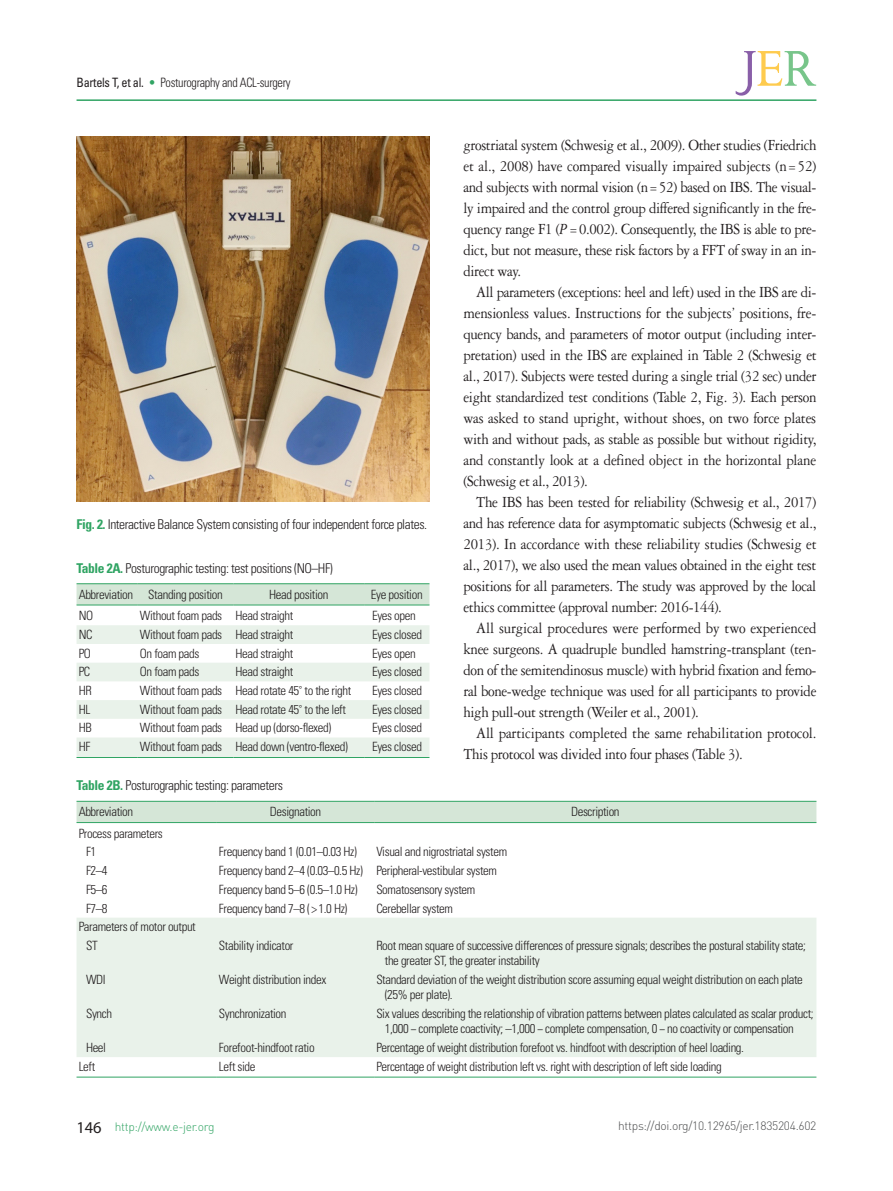
<style>
.page{position:relative;width:893px;height:1191px;background:#fff}
.page>*{position:absolute;margin:0;border:0;box-sizing:border-box;transform-origin:0 0}
.본문_영문{font:16.5px/21px "Garamond 3 LT Std";letter-spacing:-.025em;color:#231f20;text-align:justify;scale:.9 1}
.표제목_그림설명{font:300 condensed 13.5px "Univers LT Std";letter-spacing:-.03em;color:#231f20}
.t1{font:300 condensed 12.9px "Univers LT Std";letter-spacing:-.025em;color:#231f20;scale:.95 1}
.표본문{font:300 condensed 12.75px/15.3px "Univers LT Std";letter-spacing:-.03em;color:#231f20}
.t2{font:300 12px "DIN Pro";letter-spacing:-.025em;color:#4b4c4d}
.t3{font:300 12px "DIN Pro";letter-spacing:-.025em;color:#30a463}
.s1{font-weight:400}
.s2{color:#30a463}
.s3{font-style:italic}
.s4{font-weight:700;color:#30a463}
.s5{font-family:"Garamond 3 LT Std";font-weight:400;font-stretch:normal}
.s6{font-family:"Trade Gothic LT Std";font-stretch:normal}
.s7{font-family:"Myriad Pro";font-weight:400;font-size:16.5px;color:#231f20}
</style>
<div class="page">
<hr style="left:77px;top:99px;width:739px;height:2px;background:#30a463">
<svg style="left:736px;top:51px;width:80px;height:45px"></svg>
<svg style="left:77px;top:584px;width:352px;height:21px;background:#cfe3d2"></svg>
<svg style="left:77px;top:625px;width:352px;height:132px;fill:#e9f2ea"></svg>
<hr style="left:77px;top:583px;width:61px;height:1px;background:#30a463">
<hr style="left:138px;top:583px;width:95px;height:1px;background:#30a463">
<hr style="left:233px;top:583px;width:131px;height:1px;background:#30a463">
<hr style="left:364px;top:583px;width:65px;height:1px;background:#30a463">
<hr style="left:77px;top:605px;width:61px;height:1px;background:#30a463">
<hr style="left:138px;top:605px;width:95px;height:1px;background:#30a463">
<hr style="left:233px;top:605px;width:131px;height:1px;background:#30a463">
<hr style="left:364px;top:605px;width:65px;height:1px;background:#30a463">
<hr style="left:77px;top:757px;width:61px;height:1px;background:#30a463">
<hr style="left:138px;top:757px;width:95px;height:1px;background:#30a463">
<hr style="left:233px;top:757px;width:131px;height:1px;background:#30a463">
<hr style="left:364px;top:757px;width:65px;height:1px;background:#30a463">
<div style="left:77px;top:802px;width:739px;height:20px;background:#d5e6d7"></div>
<div style="left:77px;top:918px;width:739px;height:139px;background:#e9f2ea"></div>
<hr style="left:77px;top:801px;width:140px;height:1px;background:#30a463">
<hr style="left:217px;top:801px;width:157px;height:1px;background:#30a463">
<hr style="left:374px;top:801px;width:442px;height:1px;background:#30a463">
<hr style="left:77px;top:822px;width:140px;height:1px;background:#30a463">
<hr style="left:217px;top:822px;width:157px;height:1px;background:#30a463">
<hr style="left:374px;top:822px;width:442px;height:1px;background:#30a463">
<hr style="left:77px;top:1076px;width:140px;height:1px;background:#30a463">
<hr style="left:217px;top:1076px;width:157px;height:1px;background:#30a463">
<hr style="left:374px;top:1076px;width:442px;height:1px;background:#30a463">
<img style="left:77px;top:136px;width:352px;height:365px">
<p class="t1" style="left:77px;top:74px;width:227px"><span class="s1">Bartels T, et al.</span> <span class="s2">•</span> Posturography and ACL-surgery</p>
<p class="본문_영문" style="left:463px;top:134px;width:394px">grostriatal system (Schwesig et al., 2009). Other studies (Friedrich et al., 2008) have compared visually impaired subjects (n=52) and subjects with normal vision (n=52) based on IBS. The visual&shy;ly impaired and the control group differed significantly in the fre&shy;quency range F1 (<span class="s3">P</span>=0.002). Consequently, the IBS is able to pre&shy;dict, but not measure, these risk factors by a FFT of sway in an in&shy;direct way.</p>
<p class="본문_영문" style="left:463px;top:281px;width:394px;text-indent:13px">All parameters (exceptions: heel and left) used in the IBS are di&shy;mensionless values. Instructions for the subjects’ positions, fre&shy;quency bands, and parameters of motor output (including inter&shy;pretation) used in the IBS are explained in Table 2 (Schwesig et al., 2017). Subjects were tested during a single trial (32 sec) under eight standardized test conditions (Table 2, Fig. 3). Each person was asked to stand upright, without shoes, on two force plates with and without pads, as stable as possible but without rigidity, and constantly look at a defined object in the horizontal plane (Schwesig et al., 2013).</p>
<p class="본문_영문" style="left:463px;top:491px;width:394px;text-indent:13px">The IBS has been tested for reliability (Schwesig et al., 2017) and has reference data for asymptomatic subjects (Schwesig et al., 2013). In accordance with these reliability studies (Schwesig et al., 2017), we also used the mean values obtained in the eight test positions for all parameters. The study was approved by the local ethics committee (approval number: 2016-144).</p>
<p class="본문_영문" style="left:463px;top:617px;width:394px;text-indent:13px">All surgical procedures were performed by two experienced knee surgeons. A quadruple bundled hamstring-transplant (ten&shy;don of the semitendinosus muscle) with hybrid fixation and femo&shy;ral bone-wedge technique was used for all participants to provide high pull-out strength (Weiler et al., 2001).</p>
<p class="본문_영문" style="left:463px;top:722px;width:394px;text-indent:13px">All participants completed the same rehabilitation protocol.<br>This protocol was divided into four phases (Table 3).</p>
<p class="표제목_그림설명" style="left:77px;top:516px;width:352px"><span class="s4">Fig. 2.</span> Interactive Balance System consisting of four independent force plates.</p>
<p class="표제목_그림설명" style="left:77px;top:560px;width:258px"><span class="s4">Table 2A.</span> Posturographic testing: test positions (NO–HF)</p>
<p class="표본문" style="left:79px;top:586px;width:56px">Abbreviation</p>
<p class="표본문" style="left:148px;top:586px;width:76px">Standing position</p>
<p class="표본문" style="left:269px;top:586px;width:61px">Head position</p>
<p class="표본문" style="left:371px;top:586px;width:53px">Eye position</p>
<p class="표본문" style="left:79px;top:608px;width:16px">NO</p>
<p class="표본문" style="left:140px;top:608px;width:84px">Without foam pads</p>
<p class="표본문" style="left:236px;top:608px;width:59px">Head straight</p>
<p class="표본문" style="left:372px;top:608px;width:45px">Eyes open</p>
<p class="표본문" style="left:79px;top:626px;width:15px">NC</p>
<p class="표본문" style="left:140px;top:626px;width:84px">Without foam pads</p>
<p class="표본문" style="left:236px;top:626px;width:59px">Head straight</p>
<p class="표본문" style="left:372px;top:626px;width:51px">Eyes closed</p>
<p class="표본문" style="left:79px;top:645px;width:14px">PO</p>
<p class="표본문" style="left:140px;top:645px;width:61px">On foam pads</p>
<p class="표본문" style="left:236px;top:645px;width:59px">Head straight</p>
<p class="표본문" style="left:372px;top:645px;width:45px">Eyes open</p>
<p class="표본문" style="left:79px;top:664px;width:13px">PC</p>
<p class="표본문" style="left:140px;top:664px;width:61px">On foam pads</p>
<p class="표본문" style="left:236px;top:664px;width:59px">Head straight</p>
<p class="표본문" style="left:372px;top:664px;width:51px">Eyes closed</p>
<p class="표본문" style="left:79px;top:683px;width:15px">HR</p>
<p class="표본문" style="left:140px;top:683px;width:84px">Without foam pads</p>
<p class="표본문" style="left:236px;top:683px;width:117px">Head rotate 45<span class="s5">˚</span> to the right</p>
<p class="표본문" style="left:372px;top:683px;width:51px">Eyes closed</p>
<p class="표본문" style="left:79px;top:701px;width:13px">HL</p>
<p class="표본문" style="left:140px;top:701px;width:84px">Without foam pads</p>
<p class="표본문" style="left:236px;top:701px;width:112px">Head rotate 45<span class="s5">˚</span> to the left</p>
<p class="표본문" style="left:372px;top:701px;width:51px">Eyes closed</p>
<p class="표본문" style="left:79px;top:720px;width:15px">HB</p>
<p class="표본문" style="left:140px;top:720px;width:84px">Without foam pads</p>
<p class="표본문" style="left:236px;top:720px;width:97px">Head up (dorso-flexed)</p>
<p class="표본문" style="left:372px;top:720px;width:51px">Eyes closed</p>
<p class="표본문" style="left:79px;top:739px;width:13px">HF</p>
<p class="표본문" style="left:140px;top:739px;width:84px">Without foam pads</p>
<p class="표본문" style="left:236px;top:739px;width:114px">Head down (ventro-flexed)</p>
<p class="표본문" style="left:372px;top:739px;width:51px">Eyes closed</p>
<p class="표제목_그림설명" style="left:77px;top:777px;width:208px"><span class="s4">Table 2B.</span> Posturographic testing: parameters</p>
<p class="표본문" style="left:79px;top:804px;width:56px">Abbreviation</p>
<p class="표본문" style="left:270px;top:804px;width:53px">Designation</p>
<p class="표본문" style="left:571px;top:804px;width:50px">Description</p>
<p class="표본문" style="left:79px;top:825px;width:86px">Process parameters</p>
<p class="표본문" style="left:86px;top:844px;width:12px">F1</p>
<p class="표본문" style="left:219px;top:844px;width:139px">Frequency band 1 (0.01–0.03 Hz)</p>
<p class="표본문" style="left:376px;top:844px;width:132px">Visual and nigrostriatal system</p>
<p class="표본문" style="left:86px;top:863px;width:23px">F2–4</p>
<p class="표본문" style="left:219px;top:863px;width:145px">Frequency band 2<span class="s6">–</span>4 (0.03–0.5 Hz)</p>
<p class="표본문" style="left:376px;top:863px;width:122px">Peripheral-vestibular system</p>
<p class="표본문" style="left:86px;top:881px;width:23px">F5–6</p>
<p class="표본문" style="left:219px;top:881px;width:140px">Frequency band 5<span class="s6">–</span>6 (0.5–1.0 Hz)</p>
<p class="표본문" style="left:376px;top:881px;width:100px">Somatosensory system</p>
<p class="표본문" style="left:86px;top:900px;width:23px">F7–8</p>
<p class="표본문" style="left:219px;top:900px;width:130px">Frequency band 7<span class="s6">–</span>8 (&gt; 1.0 Hz)</p>
<p class="표본문" style="left:376px;top:900px;width:78px">Cerebellar system</p>
<p class="표본문" style="left:79px;top:919px;width:119px">Parameters of motor output</p>
<p class="표본문" style="left:86px;top:937px;width:13px">ST</p>
<p class="표본문" style="left:219px;top:937px;width:76px">Stability indicator</p>
<p class="표본문" style="left:385px;top:937px;width:423px;text-indent:-9px">Root mean square of successive differences of pressure signals; describes the postural stability state; the greater ST, the greater instability</p>
<p class="표본문" style="left:86px;top:971px;width:21px">WDI</p>
<p class="표본문" style="left:219px;top:971px;width:109px">Weight distribution index</p>
<p class="표본문" style="left:385px;top:971px;width:420px;text-indent:-9px">Standard deviation of the weight distribution score assuming equal weight distribution on each plate (25% per plate).</p>
<p class="표본문" style="left:86px;top:1005px;width:28px">Synch</p>
<p class="표본문" style="left:219px;top:1005px;width:69px">Synchronization</p>
<p class="표본문" style="left:385px;top:1005px;width:430px;text-indent:-9px">Six values describing the relationship of vibration patterns between plates calculated as scalar product;<br>1,000 − complete coactivity; –1,000 − complete compensation, 0 − no coactivity or compensation</p>
<p class="표본문" style="left:86px;top:1039px;width:22px">Heel</p>
<p class="표본문" style="left:219px;top:1039px;width:97px">Forefoot-hindfoot ratio</p>
<p class="표본문" style="left:376px;top:1039px;width:369px">Percentage of weight distribution forefoot vs. hindfoot with description of heel loading.</p>
<p class="표본문" style="left:79px;top:1058px;width:18px">Left</p>
<p class="표본문" style="left:219px;top:1058px;width:38px">Left side</p>
<p class="표본문" style="left:376px;top:1058px;width:347px">Percentage of weight distribution left vs. right with description of left side loading</p>
<p class="t3" style="left:77px;top:1118px;width:140px"><span class="s7">146</span> http://www.e-jer.org</p>
<p class="t2" style="left:618px;top:1118px;width:200px">https://doi.org/10.12965/jer.1835204.602</p>
</div>
